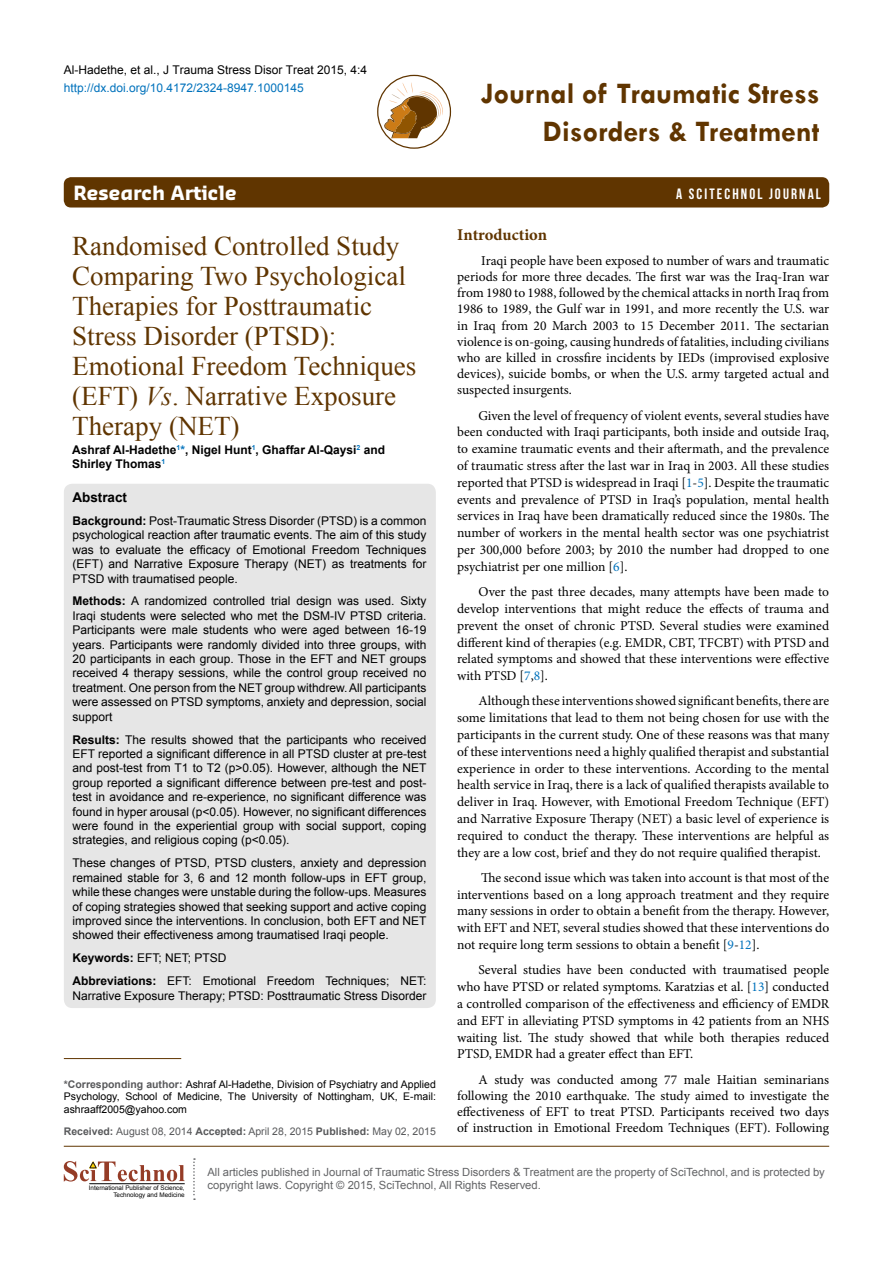
<style>
.page{position:relative;width:893px;height:1263px;background:#fff}
.page>*{position:absolute;margin:0;border:0;box-sizing:border-box;transform-origin:0 0}
.t1{font:700 30px/37.5px "Tw Cen";color:#603500;text-align:right}
.t2{font:27px/30px "Times New Roman";color:#603500}
.t3{font:700 19.2px "Sansa";color:#fff}
.t4{font:700 16.5px "Minion Pro";color:#603500}
.t5{font:15px "Bebas Neue";letter-spacing:.14em;color:#fff}
.t6{font:13.5px/16.8px "Minion Pro";color:#000;text-align:justify}
.t7{font:700 13.5px "Arial";color:#000}
.t8{font:12px/14.4px "Arial";color:#000;text-align:justify}
.t9{font:700 12px/14.4px "Arial";color:#000}
.t10{font:12px "Arial";color:#0072bc}
.t11{font:11.25px/13.5px "Arial";color:#636466}
.t12{font:10.5px/12.6px "Arial";color:#000;text-align:justify}
.t13{font:10.5px "Arial";color:#58595b}
.t14{font:6.3px/7.6px "Arial";color:#000;text-align:right}
.s1{font-style:italic}
.s2{color:#0072bc}
.s3{font-weight:700}
.s4{font-weight:700;color:#58595b}
</style>
<div class="page">
<div style="left:64px;top:177px;width:765px;height:30px;background:#603500;border-radius:7px"></div>
<hr style="left:64px;top:1146px;width:765px;height:1px;background:#603500">
<svg style="left:193px;top:1158px;width:2px;height:42px"></svg>
<svg style="left:64px;top:1161px;width:121px;height:20px"></svg>
<hr style="left:89px;top:1183px;width:96px;height:1px;background:#000">
<svg style="left:384px;top:82px;width:60px;height:56px"></svg>
<div style="left:377px;top:75px;width:74px;height:74px;border:1px solid #603500;border-radius:50%"></div>
<div style="left:64px;top:484px;width:372px;height:524px;background:#e6e6e6;border-radius:9px"></div>
<hr style="left:64px;top:1058px;width:117px;height:1px;background:#603500">
<p class="t8" style="left:64px;top:62px;width:305px">Al-Hadethe, et al., J Trauma Stress Disor Treat 2015, 4:4</p>
<p class="t10" style="left:64px;top:80px;width:242px">http://dx.doi.org/10.4172/2324-8947.1000145</p>
<h1 class="t1" style="left:481px;top:74px;width:340px">Journal of Traumatic Stress<br>Disorders &amp; Treatment</h1>
<h3 class="t3" style="left:74px;top:181px;width:165px">Research Article</h3>
<p class="t5" style="left:676px;top:186px;width:146px">A SCITECHNOL JOURNAL</p>
<h2 class="t2" style="left:72px;top:231px;width:346px">Randomised Controlled Study<br>Comparing Two Psychological<br>Therapies for Posttraumatic<br>Stress Disorder (PTSD):<br>Emotional Freedom Techniques (EFT) <span class="s1">Vs</span>. Narrative Exposure<br>Therapy (NET)</h2>
<p class="t9" style="left:72px;top:443px;width:314px">Ashraf Al-Hadethe<sup>1</sup><span class="s2">*</span>, Nigel Hunt<sup>1</sup>, Ghaffar Al-Qaysi<sup>2</sup> and<br>Shirley Thomas<sup>1</sup></p>
<p class="t7" style="left:72px;top:488px;width:56px">Abstract</p>
<p class="t8" style="left:72px;top:514px;width:356px"><span class="s3">Background:</span> Post-Traumatic Stress Disorder (PTSD) is a common psychological reaction after traumatic events. The aim of this study was to evaluate the efficacy of Emotional Freedom Techniques (EFT) and Narrative Exposure Therapy (NET) as treatments for PTSD with traumatised people.</p>
<p class="t8" style="left:72px;top:594px;width:355px"><span class="s3">Methods:</span> A randomized controlled trial design was used. Sixty Iraqi students were selected who met the DSM-IV PTSD criteria.<br>Participants were male students who were aged between 16-19 years. Participants were randomly divided into three groups, with 20 participants in each group. Those in the EFT and NET groups received 4 therapy sessions, while the control group received no treatment. One person from the NET group withdrew. All participants were assessed on PTSD symptoms, anxiety and depression, social support</p>
<p class="t8" style="left:72px;top:732px;width:356px"><span class="s3">Results:</span> The results showed that the participants who received EFT reported a significant difference in all PTSD cluster at pre-test and post-test from T1 to T2 (p&gt;0.05). However, although the NET group reported a significant difference between pre-test and post&shy;test in avoidance and re-experience, no significant difference was found in hyper arousal (p&lt;0.05). However, no significant differences were found in the experiential group with social support, coping strategies, and religious coping (p&lt;0.05).</p>
<p class="t8" style="left:72px;top:856px;width:356px">These changes of PTSD, PTSD clusters, anxiety and depression remained stable for 3, 6 and 12 month follow-ups in EFT group, while these changes were unstable during the follow-ups. Measures of coping strategies showed that seeking support and active coping improved since the interventions. In conclusion, both EFT and NET showed their effectiveness among traumatised Iraqi people.</p>
<p class="t8" style="left:72px;top:947px;width:356px;line-height:23px"><span class="s3">Keywords:</span> EFT; NET; PTSD<br><span class="s3">Abbreviations:</span> EFT: Emotional Freedom Techniques; NET:</p>
<p class="t8" style="left:72px;top:988px;width:355px">Narrative Exposure Therapy; PTSD: Posttraumatic Stress Disorder</p>
<p class="t12" style="left:64px;top:1078px;width:374px"><span class="s4">*Corresponding author:</span> Ashraf Al-Hadethe, Division of Psychiatry and Applied Psychology, School of Medicine, The University of Nottingham, UK, E-mail: ashraaff2005@yahoo.com</p>
<p class="t13" style="left:64px;top:1124px;width:374px"><span class="s3">Received:</span> August 08, 2014 <span class="s3">Accepted:</span> April 28, 2015 <span class="s3">Published:</span> May 02, 2015</p>
<p class="t4" style="left:457px;top:223px;width:92px">Introduction</p>
<p class="t6" style="left:457px;top:252px;width:374px;line-height:16.2px;text-indent:24px">Iraqi people have been exposed to number of wars and traumatic periods for more three decades. The first war was the Iraq-Iran war from 1980 to 1988, followed by the chemical attacks in north Iraq from 1986 to 1989, the Gulf war in 1991, and more recently the U.S. war in Iraq from 20 March 2003 to 15 December 2011. The sectarian violence is on-going, causing hundreds of fatalities, including civilians who are killed in crossfire incidents by IEDs (improvised explosive devices), suicide bombs, or when the U.S. army targeted actual and suspected insurgents.</p>
<p class="t6" style="left:457px;top:407px;width:374px;text-indent:21px">Given the level of frequency of violent events, several studies have been conducted with Iraqi participants, both inside and outside Iraq, to examine traumatic events and their aftermath, and the prevalence of traumatic stress after the last war in Iraq in 2003. All these studies reported that PTSD is widespread in Iraqi [<span class="s2">1</span>-<span class="s2">5</span>]. Despite the traumatic events and prevalence of PTSD in Iraq’s population, mental health services in Iraq have been dramatically reduced since the 1980s. The number of workers in the mental health sector was one psychiatrist per 300,000 before 2003; by 2010 the number had dropped to one psychiatrist per one million [<span class="s2">6</span>].</p>
<p class="t6" style="left:457px;top:583px;width:374px;text-indent:21px">Over the past three decades, many attempts have been made to develop interventions that might reduce the effects of trauma and prevent the onset of chronic PTSD. Several studies were examined different kind of therapies (e.g. EMDR, CBT, TFCBT) with PTSD and related symptoms and showed that these interventions were effective with PTSD [<span class="s2">7</span>,<span class="s2">8</span>].</p>
<p class="t6" style="left:457px;top:693px;width:374px;text-indent:21px">Although these interventions showed significant benefits, there are some limitations that lead to them not being chosen for use with the participants in the current study. One of these reasons was that many of these interventions need a highly qualified therapist and substantial experience in order to these interventions. According to the mental health service in Iraq, there is a lack of qualified therapists available to deliver in Iraq. However, with Emotional Freedom Technique (EFT) and Narrative Exposure Therapy (NET) a basic level of experience is required to conduct the therapy. These interventions are helpful as they are a low cost, brief and they do not require qualified therapist.</p>
<p class="t6" style="left:457px;top:869px;width:374px;text-indent:24px">The second issue which was taken into account is that most of the interventions based on a long approach treatment and they require many sessions in order to obtain a benefit from the therapy. However, with EFT and NET, several studies showed that these interventions do not require long term sessions to obtain a benefit [<span class="s2">9</span>-<span class="s2">12</span>].</p>
<p class="t6" style="left:457px;top:962px;width:374px;text-indent:21px">Several studies have been conducted with traumatised people who have PTSD or related symptoms. Karatzias et al. [<span class="s2">13</span>] conducted a controlled comparison of the effectiveness and efficiency of EMDR and EFT in alleviating PTSD symptoms in 42 patients from an NHS waiting list. The study showed that while both therapies reduced PTSD, EMDR had a greater effect than EFT.</p>
<p class="t6" style="left:457px;top:1071px;width:374px;line-height:16.2px;text-indent:21px">A study was conducted among 77 male Haitian seminarians following the 2010 earthquake. The study aimed to investigate the effectiveness of EFT to treat PTSD. Participants received two days of instruction in Emotional Freedom Techniques (EFT). Following</p>
<p class="t14" style="left:89px;top:1184px;width:97px">International Publisher of Science,<br>Technology and Medicine</p>
<p class="t11" style="left:207px;top:1165px;width:619px">All articles published in Journal of Traumatic Stress Disorders &amp; Treatment are the property of SciTechnol, and is protected by copyright laws. Copyright © 2015, SciTechnol, All Rights Reserved.</p>
</div>
